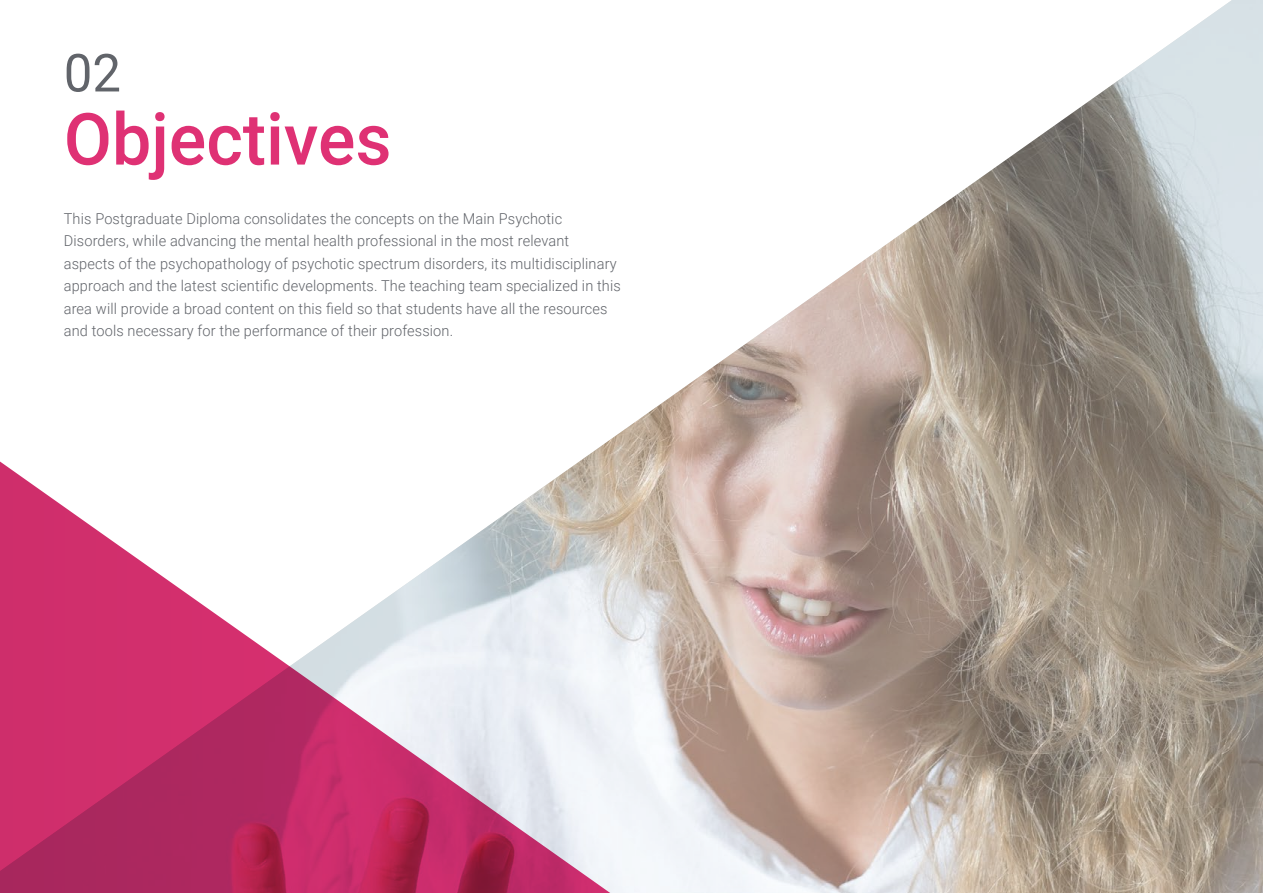
<style>
.page{position:relative;width:1263px;height:893px;background:#fff}
.page>*{position:absolute;margin:0;border:0;box-sizing:border-box;transform-origin:0 0}
.t1{font:500 72px "Roboto";color:#df3174}
.t2{font:52.5px "Roboto";color:#61646a}
.t3{font:300 15px/22.5px "Roboto";letter-spacing:.01em;color:#61646a}
</style>
<div class="page">
<img style="left:601px;top:0;width:662px;height:893px">
<svg style="left:0;top:446px;width:640px;height:447px"></svg>
<h2 class="t2" style="left:64px;top:36px;width:59px">02</h2>
<h1 class="t1" style="left:64px;top:89px;width:329px">Objectives</h1>
<p class="t3" style="left:64px;top:207px;width:559px">This Postgraduate Diploma consolidates the concepts on the Main Psychotic Disorders, while advancing the mental health professional in the most relevant aspects of the psychopathology of psychotic spectrum disorders, its multidisciplinary approach and the latest scientific developments. The teaching team specialized in this area will provide a broad content on this field so that students have all the resources and tools necessary for the performance of their profession.</p>
</div>
